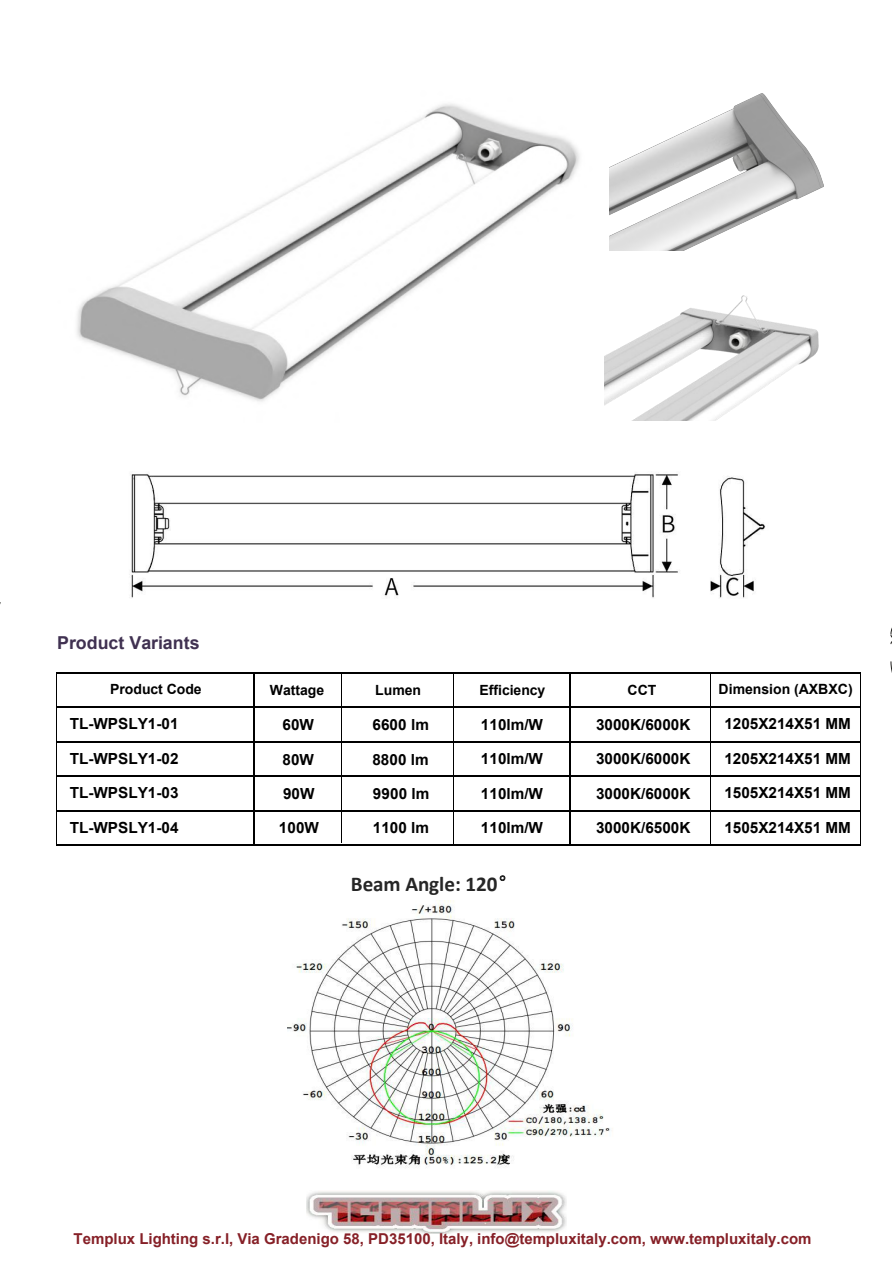
<style>
.page{position:relative;width:892px;height:1263px;background:#fff}
.page>*{position:absolute;margin:0;border:0;box-sizing:border-box;transform-origin:0 0}
.t1{font:700 21.15px "Calibri";color:#262626}
.t2{font:700 17.85px "Arial";color:#403151}
.t3{font:700 15.3px "Arial";color:#000}
.t4{font:700 15px "Arial";color:#862027}
.t5{font:700 14.1px "Arial";color:#000}
.s1{font-family:"Sim Sun";font-weight:400}
</style>
<div class="page">
<svg style="left:891px;top:661px;width:1px;height:12px"></svg>
<svg style="left:891px;top:627px;width:1px;height:17px"></svg>
<hr style="left:253px;top:673px;width:1px;height:172px;background:#000">
<hr style="left:341px;top:673px;width:1px;height:170px;background:#000">
<hr style="left:454px;top:673px;width:1px;height:173px;background:#000">
<hr style="left:569px;top:673px;width:2px;height:172px;background:#000">
<hr style="left:711px;top:673px;width:1px;height:172px;background:#000">
<hr style="left:860px;top:673px;width:1px;height:172px;background:#000">
<hr style="left:56px;top:672px;width:804px;height:1px;background:#000">
<hr style="left:56px;top:706px;width:804px;height:1px;background:#000">
<hr style="left:56px;top:741px;width:804px;height:1px;background:#000">
<hr style="left:56px;top:775px;width:804px;height:1px;background:#000">
<hr style="left:56px;top:809px;width:804px;height:2px;background:#000">
<hr style="left:56px;top:844px;width:804px;height:1px;background:#000">
<hr style="left:56px;top:672px;width:1px;height:174px;background:#000">
<img style="left:306px;top:1191px;width:260px;height:42px">
<img style="left:77px;top:104px;width:528px;height:302px">
<img style="left:605px;top:295px;width:213px;height:125px">
<img style="left:609px;top:93px;width:215px;height:157px">
<img style="left:287px;top:900px;width:324px;height:267px">
<img style="left:129px;top:473px;width:637px;height:125px">
<p class="t2" style="left:57px;top:633px;width:144px">Product Variants</p>
<p class="t5" style="left:110px;top:682px;width:93px">Product Code</p>
<p class="t5" style="left:719px;top:682px;width:136px">Dimension (AXBXC)</p>
<p class="t5" style="left:270px;top:683px;width:56px">Wattage</p>
<p class="t5" style="left:375px;top:683px;width:47px">Lumen</p>
<p class="t5" style="left:479px;top:683px;width:68px">Efficiency</p>
<p class="t5" style="left:628px;top:683px;width:30px">CCT</p>
<p class="t3" style="left:283px;top:717px;width:33px">60W</p>
<p class="t3" style="left:372px;top:717px;width:58px">6600 lm</p>
<p class="t3" style="left:481px;top:717px;width:64px">110lm/W</p>
<p class="t3" style="left:596px;top:717px;width:96px">3000K/6000K</p>
<p class="t3" style="left:283px;top:751px;width:33px">80W</p>
<p class="t3" style="left:372px;top:751px;width:58px">8800 lm</p>
<p class="t3" style="left:481px;top:751px;width:64px">110lm/W</p>
<p class="t3" style="left:596px;top:751px;width:96px">3000K/6000K</p>
<p class="t3" style="left:283px;top:785px;width:33px">90W</p>
<p class="t3" style="left:373px;top:785px;width:58px">9900 lm</p>
<p class="t3" style="left:481px;top:785px;width:64px">110lm/W</p>
<p class="t3" style="left:596px;top:785px;width:96px">3000K/6000K</p>
<p class="t3" style="left:279px;top:820px;width:42px">100W</p>
<p class="t3" style="left:373px;top:820px;width:58px">1100 lm</p>
<p class="t3" style="left:481px;top:820px;width:64px">110lm/W</p>
<p class="t3" style="left:596px;top:820px;width:96px">3000K/6500K</p>
<p class="t3" style="left:70px;top:716px;width:110px">TL-WPSLY1-01</p>
<p class="t3" style="left:724px;top:716px;width:128px">1205X214X51 MM</p>
<p class="t3" style="left:724px;top:750px;width:128px">1205X214X51 MM</p>
<p class="t3" style="left:70px;top:750px;width:110px">TL-WPSLY1-02</p>
<p class="t3" style="left:70px;top:785px;width:110px">TL-WPSLY1-03</p>
<p class="t3" style="left:724px;top:785px;width:128px">1505X214X51 MM</p>
<p class="t3" style="left:70px;top:819px;width:110px">TL-WPSLY1-04</p>
<p class="t3" style="left:724px;top:819px;width:128px">1505X214X51 MM</p>
<h1 class="t1" style="left:351px;top:868px;width:169px">Beam Angle: 120<span class="s1">°</span></h1>
<p class="t4" style="left:74px;top:1230px;width:739px">Templux Lighting s.r.l, Via Gradenigo 58, PD35100, Italy, info@templuxitaly.com, www.templuxitaly.com</p>
</div>
